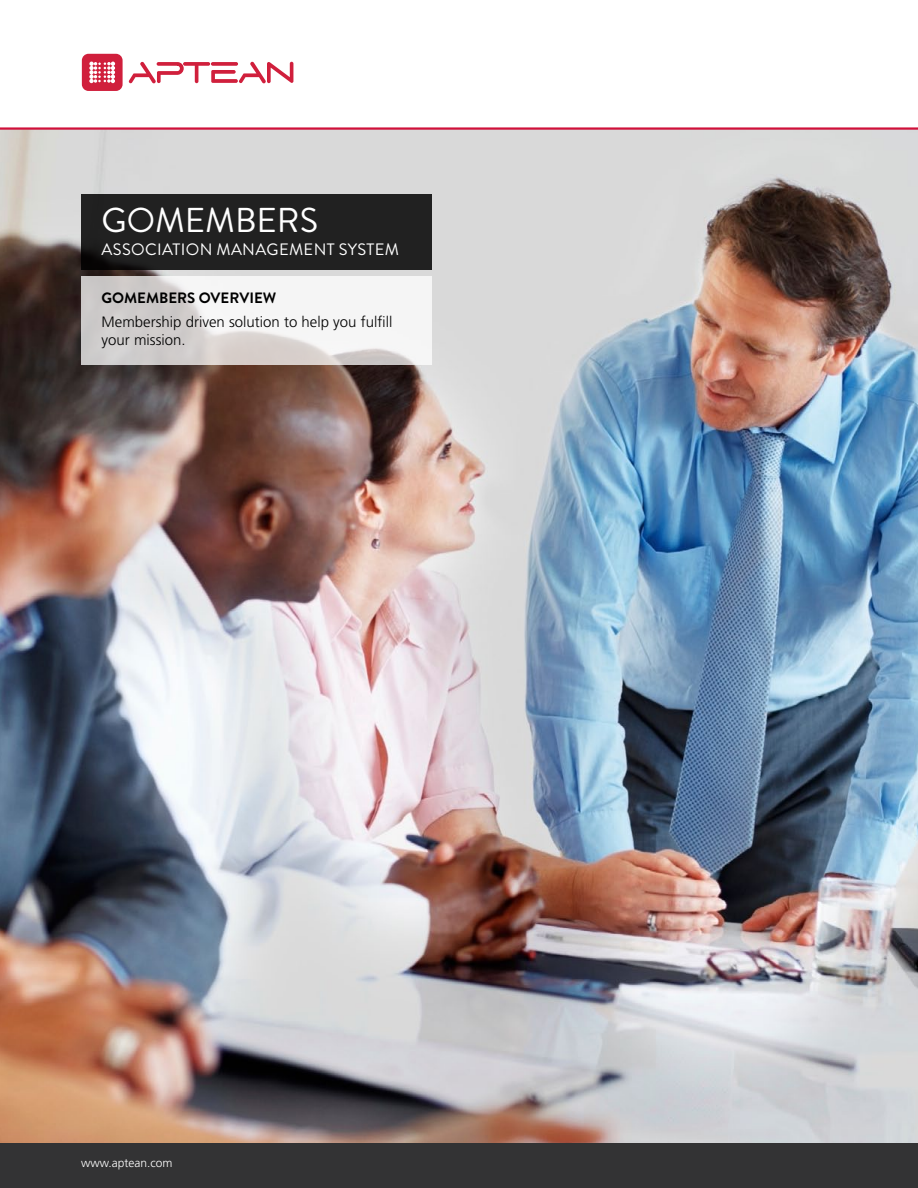
<style>
.page{position:relative;width:918px;height:1188px;background:#fff}
.page>*{position:absolute;margin:0;border:0;box-sizing:border-box;transform-origin:0 0}
.t1{font:34.5px "Brandon Grotesque";color:#fff}
.t2{font:16.5px "Brandon Grotesque";letter-spacing:.02em;color:#fff}
.t3{font:300 15px/18px "Frutiger";color:#000}
.t4{font:700 15px "Brandon Grotesque";color:#000}
.t5{font:300 12px "Frutiger";color:#fff}
</style>
<div class="page">
<img style="left:0;top:130px;width:918px;height:1014px">
<svg style="left:82px;top:54px;width:41px;height:37px;background:#da4f66"></svg>
<svg style="left:129px;top:62px;width:164px;height:21px"></svg>
<hr style="left:0;top:127px;width:918px;height:3px;background:#d0103a">
<div style="left:81px;top:194px;width:351px;height:76px;background:#212121"></div>
<svg style="left:81px;top:276px;width:351px;height:89px;fill:#f5f5f5"></svg>
<div style="left:0;top:1144px;width:918px;height:44px;background:#333334"></div>
<h1 class="t1" style="left:102px;top:197px;width:218px">GOMEMBERS</h1>
<p class="t2" style="left:102px;top:238px;width:23px">ASSO</p>
<p class="t2" style="left:145px;top:238px;width:134px">CIATION MANAGEME</p>
<p class="t2" style="left:314px;top:238px;width:74px">NT SYSTEM</p>
<p class="t4" style="left:102px;top:287px;width:176px">GOMEMBERS OVERVIEW</p>
<p class="t3" style="left:102px;top:313px;width:292px">Membership driven solution to help you fulfill your mission.</p>
<p class="t5" style="left:81px;top:1156px;width:93px">www.aptean.com</p>
</div>
